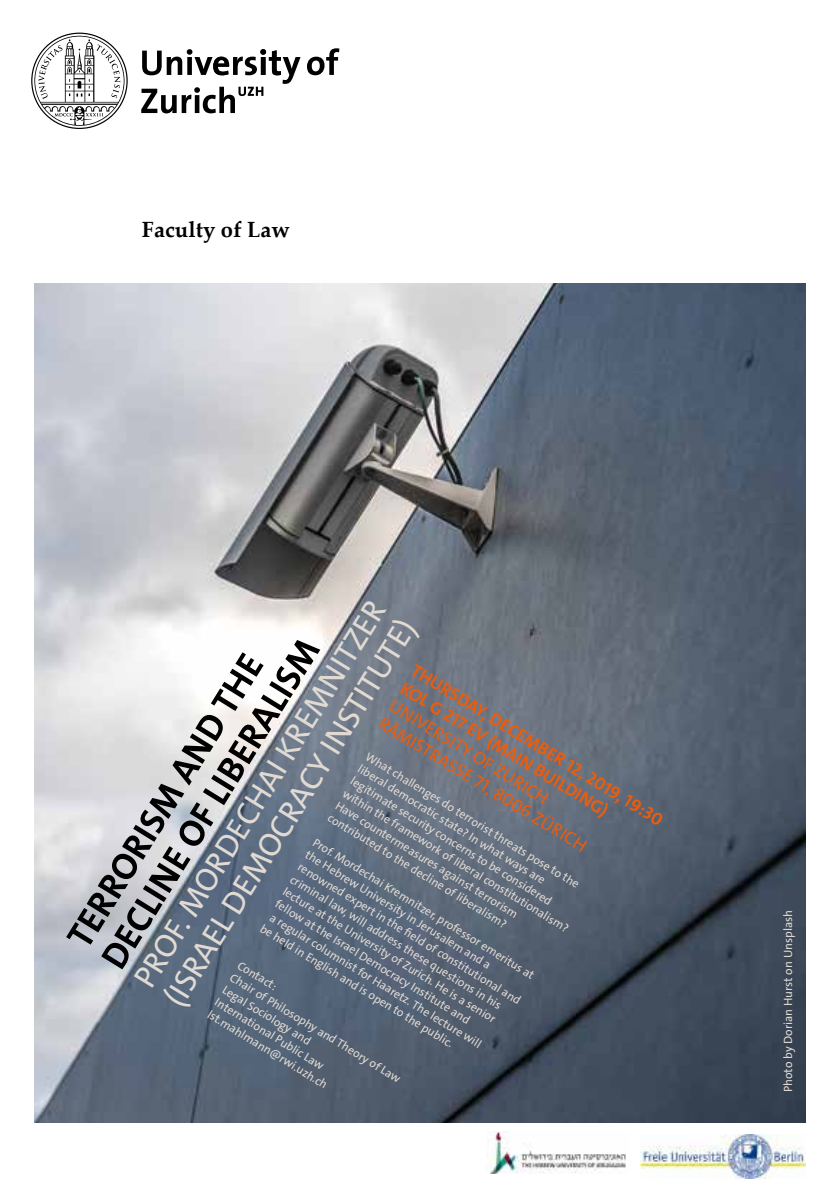
<style>
.page{position:relative;width:840px;height:1191px;background:#fff}
.page>*{position:absolute;margin:0;border:0;box-sizing:border-box;transform-origin:0 0}
.t1{font:36.8px/39.6px "The Sans LP7 Bld";color:#000}
.t2{font:32.2px/35.4px "The Sans LP5 Plain";color:#e1dad3}
.t3{font:700 22px "Palatino Linotype";color:#000}
.t4{font:18px/20.4px "The Sans LP7 Bld";color:#e95d0f}
.t5{font:18px/21px "The Sans LP5 Plain";color:#e95d0f}
.t6{font:12px/14.4px "The Sans LP5 Plain";color:#e1dad3}
</style>
<div class="page">
<img style="left:34px;top:283px;width:771px;height:840px">
<svg style="left:31px;top:33px;width:308px;height:96px"></svg>
<img style="left:640px;top:1134px;width:165px;height:44px">
<img style="left:486px;top:1131px;width:140px;height:42px">
<h3 class="t3" style="left:142px;top:214px;width:149px">Faculty of Law</h3>
<h2 class="t2" style="left:126px;top:974px;width:450px;rotate:-58deg">PROF. MORDECHAI KREMNITZER (ISRAEL DEMOCRACY INSTITUTE)</h2>
<h1 class="t1" style="left:59px;top:933px;width:381px;rotate:-58deg">TERRORISM AND THE<br>DECLINE OF LIBERALISM</h1>
<h3 class="t4" style="left:417px;top:661px;width:293px;rotate:31deg">THURSDAY, DECEMBER 12, 2019, 19:30<br>KOL G 217 EV (MAIN BUILDING)</h3>
<h3 class="t5" style="left:395px;top:695px;width:242px;rotate:31deg">UNIVERSITY OF ZURICH<br>RÄMISTRASSE 71, 8006 ZÜRICH</h3>
<p class="t6" style="left:371px;top:748px;width:264px;rotate:32deg">What challenges do terrorist threats pose to the liberal democratic state? In what ways are legitimate security concerns to be considered within the framework of liberal constitutionalism?<br>Have countermeasures against terrorism contributed to the decline of liberalism?</p>
<p class="t6" style="left:318px;top:834px;width:261px;rotate:32deg">Prof. Mordechai Kremnitzer, professor emeritus at the Hebrew University in Jerusalem and a renowned expert in the fi eld of constitutional and criminal law, will address these questions in his lecture at the University of Zurich. He is a senior fellow at the Israel Democracy Institute and<br>a regular columnist for Haaretz. The lecture will be held in English and is open to the public.</p>
<p class="t6" style="left:242px;top:958px;width:199px;rotate:32deg">Contact:<br>Chair of Philosophy and Theory of Law<br>Legal Sociology and<br>International Public Law lst.mahlmann@rwi.uzh.ch</p>
<p class="t6" style="left:780px;top:1092px;width:184px;rotate:-90deg">Photo by Dorian Hurst on Unsplash</p>
</div>
